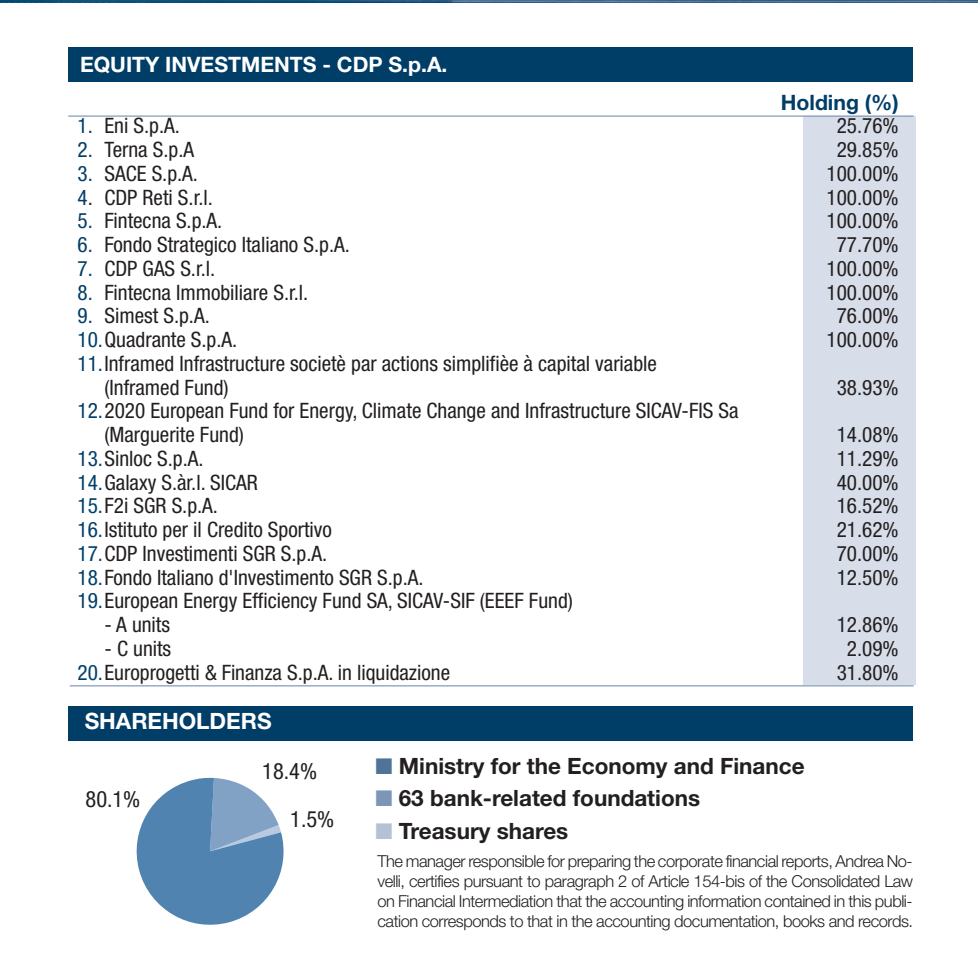
<style>
.page{position:relative;width:978px;height:978px;background:#fff}
.page>*{position:absolute;margin:0;border:0;box-sizing:border-box;transform-origin:0 0}
.t1{font:22.5px "Helvetica Neue Bold+ODFQLE";color:#231f20}
.t2{font:22.5px "Helvetica Neue Condensed+XHXVCX";color:#231f20}
.t3{font:22.5px "Helvetica Neue Bold+ODFQLE";color:#fff}
.t4{font:21.25px/23.8px "Helvetica Neue Condensed+XHXVCX";color:#231f20}
.t5{font:21.25px "Helvetica Neue Bold+ODFQLE";color:#fff}
.t6{font:21.25px "Helvetica Neue Bold+ODFQLE";color:#003e68}
.t7{font:16.5px/19.8px "Helvetica Neue Light+ERXHFY";letter-spacing:-.03em;color:#231f20;text-align:justify}
.s1{color:#003e68}
.s2{color:#507498}
.s3{color:#7e96b5}
.s4{color:#b5c1d5}
</style>
<div class="page">
<img style="left:0;top:0;width:978px;height:3px">
<div style="left:803px;top:116px;width:113px;height:569px;background:#d8dee9"></div>
<div style="left:69px;top:48px;width:844px;height:34px;background:#003e68"></div>
<hr style="left:68px;top:116px;width:846px;height:1px;background:#6684a7">
<hr style="left:70px;top:685px;width:844px;height:1px;background:#6684a7">
<div style="left:69px;top:706px;width:844px;height:35px;background:#003e68"></div>
<svg style="left:137px;top:778px;width:147px;height:147px"></svg>
<p class="t5" style="left:80px;top:57px;width:369px">EQUITY INVESTMENTS - CDP S.p.A.</p>
<p class="t6" style="left:781px;top:94px;width:119px">Holding (%)</p>
<p class="t4" style="left:78px;top:116px;width:104px"><span class="s1">1.</span> Eni S.p.A.</p>
<p class="t4" style="left:837px;top:116px;width:63px">25.76%</p>
<p class="t4" style="left:78px;top:140px;width:118px"><span class="s1">2.</span> Terna S.p.A</p>
<p class="t4" style="left:837px;top:140px;width:63px">29.85%</p>
<p class="t4" style="left:78px;top:163px;width:122px"><span class="s1">3.</span> SACE S.p.A.</p>
<p class="t4" style="left:826px;top:163px;width:74px">100.00%</p>
<p class="t4" style="left:78px;top:187px;width:137px"><span class="s1">4</span>. CDP Reti S.r.l.</p>
<p class="t4" style="left:827px;top:187px;width:74px">100.00%</p>
<p class="t4" style="left:78px;top:211px;width:146px"><span class="s1">5.</span> Fintecna S.p.A.</p>
<p class="t4" style="left:827px;top:211px;width:74px">100.00%</p>
<p class="t4" style="left:78px;top:235px;width:274px"><span class="s1">6.</span> Fondo Strategico Italiano S.p.A.</p>
<p class="t4" style="left:837px;top:235px;width:63px">77.70%</p>
<p class="t4" style="left:78px;top:258px;width:139px"><span class="s1">7.</span> CDP GAS S.r.l.</p>
<p class="t4" style="left:826px;top:258px;width:74px">100.00%</p>
<p class="t4" style="left:78px;top:282px;width:232px"><span class="s1">8.</span> Fintecna Immobiliare S.r.l.</p>
<p class="t4" style="left:827px;top:282px;width:74px">100.00%</p>
<p class="t4" style="left:78px;top:306px;width:134px"><span class="s1">9.</span> Simest S.p.A.</p>
<p class="t4" style="left:837px;top:306px;width:63px">76.00%</p>
<p class="t4" style="left:78px;top:330px;width:161px"><span class="s1">10.</span>Quadrante S.p.A.</p>
<p class="t4" style="left:826px;top:330px;width:74px">100.00%</p>
<p class="t4" style="left:104px;top:353px;width:554px;text-indent:-27px"><span class="s1">11.</span>Inframed Infrastructure societè par actions simplifièe à capital variable (Inframed Fund)</p>
<p class="t4" style="left:837px;top:377px;width:63px">38.93%</p>
<p class="t4" style="left:104px;top:401px;width:636px;text-indent:-27px"><span class="s1">12.</span>2020 European Fund for Energy, Climate Change and Infrastructure SICAV-FIS Sa (Marguerite Fund)</p>
<p class="t4" style="left:837px;top:425px;width:63px">14.08%</p>
<p class="t4" style="left:78px;top:448px;width:127px"><span class="s1">13.</span>Sinloc S.p.A.</p>
<p class="t4" style="left:837px;top:448px;width:63px">11.29%</p>
<p class="t4" style="left:78px;top:472px;width:182px"><span class="s1">14.</span>Galaxy S.àr.l. SICAR</p>
<p class="t4" style="left:837px;top:472px;width:63px">40.00%</p>
<p class="t4" style="left:78px;top:496px;width:142px"><span class="s1">15.</span>F2i SGR S.p.A.</p>
<p class="t4" style="left:837px;top:496px;width:63px">16.52%</p>
<p class="t4" style="left:78px;top:520px;width:256px"><span class="s1">16.</span>Istituto per il Credito Sportivo</p>
<p class="t4" style="left:837px;top:520px;width:63px">21.62%</p>
<p class="t4" style="left:78px;top:543px;width:251px"><span class="s1">17.</span>CDP Investimenti SGR S.p.A.</p>
<p class="t4" style="left:837px;top:543px;width:63px">70.00%</p>
<p class="t4" style="left:78px;top:567px;width:347px"><span class="s1">18.</span>Fondo Italiano d'Investimento SGR S.p.A.</p>
<p class="t4" style="left:837px;top:567px;width:63px">12.50%</p>
<p class="t4" style="left:78px;top:591px;width:497px"><span class="s1">19.</span>European Energy Efficiency Fund SA, SICAV-SIF (EEEF Fund)</p>
<p class="t4" style="left:104px;top:615px;width:67px">- A units</p>
<p class="t4" style="left:837px;top:615px;width:63px">12.86%</p>
<p class="t4" style="left:104px;top:638px;width:68px">- C units</p>
<p class="t4" style="left:847px;top:638px;width:53px">2.09%</p>
<p class="t4" style="left:78px;top:662px;width:374px"><span class="s1">20.</span>Europrogetti &amp; Finanza S.p.A. in liquidazione</p>
<p class="t4" style="left:837px;top:662px;width:63px">31.80%</p>
<p class="t3" style="left:85px;top:713px;width:188px">SHAREHOLDERS</p>
<p class="t2" style="left:86px;top:791px;width:56px">80.1%</p>
<p class="t2" style="left:262px;top:763px;width:56px">18.4%</p>
<p class="t2" style="left:290px;top:811px;width:46px">1.5%</p>
<p class="t1" style="left:375px;top:758px;width:431px"><span class="s2">■</span> Ministry for the Economy and Finance</p>
<p class="t1" style="left:375px;top:790px;width:326px"><span class="s3">■</span> 63 bank-related foundations</p>
<p class="t1" style="left:375px;top:823px;width:194px"><span class="s4">■</span> Treasury shares</p>
<p class="t7" style="left:377px;top:853px;width:537px">The manager responsible for preparing the corporate financial reports, Andrea No&shy;velli, certifies pursuant to paragraph 2 of Article 154-bis of the Consolidated Law on Financial Intermediation that the accounting information contained in this publi&shy;cation corresponds to that in the accounting documentation, books and records.</p>
</div>
